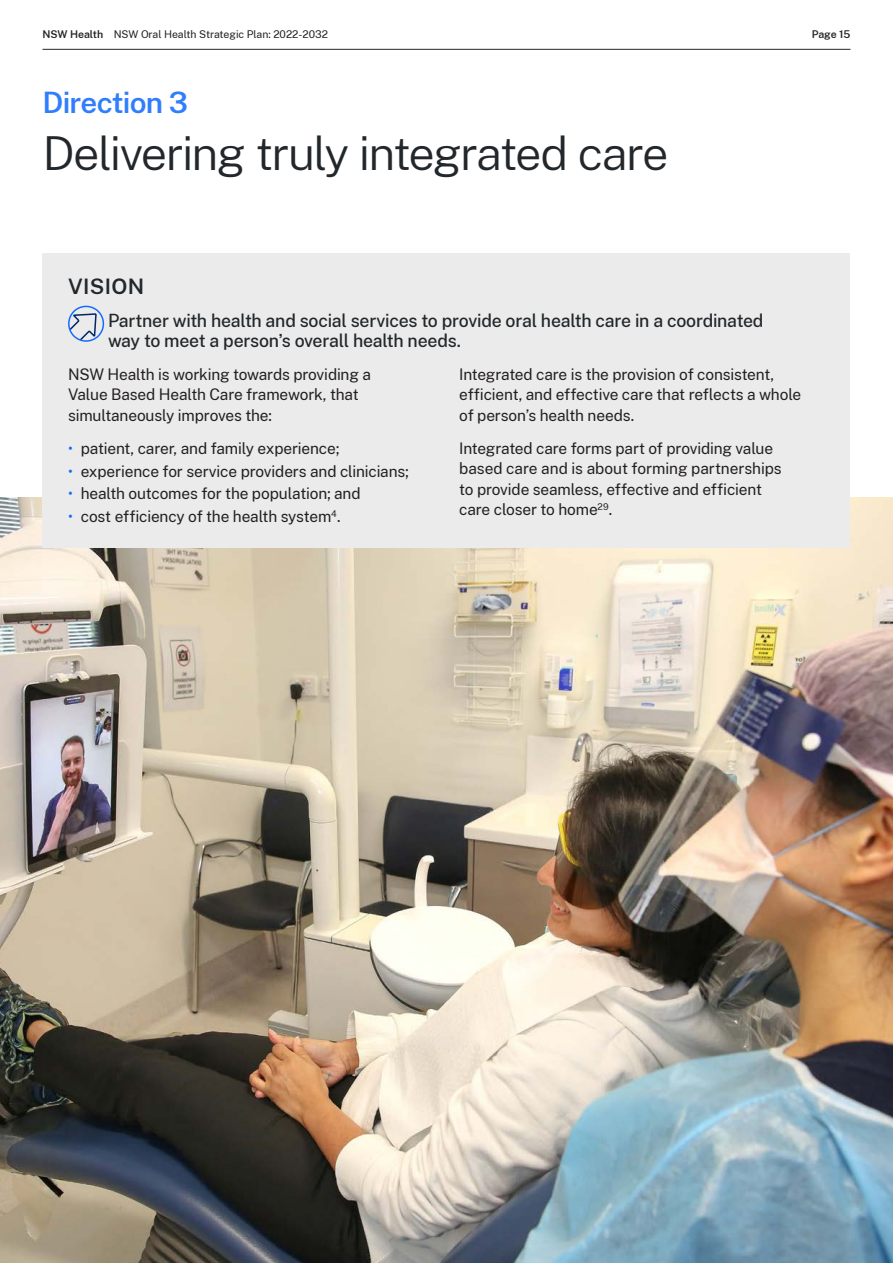
<style>
.page{position:relative;width:893px;height:1263px;background:#fff}
.page>*{position:absolute;margin:0;border:0;box-sizing:border-box;transform-origin:0 0}
.t1{font:300 46.05px "Public Sans";letter-spacing:-.04em;color:#22272b}
.h1_SUB{font:600 29.1px "Public Sans";letter-spacing:-.025em;color:#307efd}
.t2{font:600 21px "Public Sans";letter-spacing:.02em;color:#22272b}
.Body_bold{font:500 18px/19.8px "Public Sans";letter-spacing:-.015em;color:#22272b}
.Body{font:15.75px/20.4px "Public Sans";letter-spacing:-.01em;color:#231f20}
.t3{font:10.5px "Public Sans";color:#231f20}
.t4{font:600 10.5px "Public Sans";letter-spacing:-.005em;color:#231f20}
.s1{font-weight:600}
.s2{color:#146cfd}
</style>
<div class="page">
<img style="left:0;top:497px;width:893px;height:766px">
<div style="left:43px;top:253px;width:807px;height:295px;background:#ebebeb"></div>
<svg style="left:68px;top:305px;width:37px;height:37px"></svg>
<hr style="left:43px;top:49px;width:807px;height:1px;background:#22272b">
<p class="t3" style="left:43px;top:27px;width:287px"><span class="s1">NSW Health</span> NSW Oral Health Strategic Plan: 2022-2032</p>
<p class="t4" style="left:812px;top:27px;width:40px">Page 15</p>
<p class="h1_SUB" style="left:43px;top:81px;width:147px">Direction 3</p>
<h1 class="t1" style="left:43px;top:122px;width:627px">Delivering truly integrated care</h1>
<h2 class="t2" style="left:68px;top:271px;width:78px">VISION</h2>
<p class="Body_bold" style="left:108px;top:309px;width:657px">Partner with health and social services to provide oral health care in a coordinated way to meet a personʼs overall health needs.</p>
<p class="Body" style="left:68px;top:363px;width:304px">NSW Health is working towards providing a<br>Value Based Health Care framework, that simultaneously improves the:</p>
<p class="Body" style="left:68px;top:437px;width:273px"><span class="s2">•</span> patient, carer, and family experience;</p>
<p class="Body" style="left:68px;top:460px;width:342px"><span class="s2">•</span> experience for service providers and clinicians;</p>
<p class="Body" style="left:68px;top:482px;width:294px"><span class="s2">•</span> health outcomes for the population; and</p>
<p class="Body" style="left:68px;top:505px;width:274px"><span class="s2">•</span> cost efficiency of the health system<sup>4</sup>.</p>
<p class="Body" style="left:459px;top:363px;width:343px">Integrated care is the provision of consistent, efficient, and effective care that reflects a whole of person’s health needs.</p>
<p class="Body" style="left:459px;top:437px;width:324px">Integrated care forms part of providing value based care and is about forming partnerships to provide seamless, effective and efficient care closer to home<sup>29</sup>.</p>
</div>
